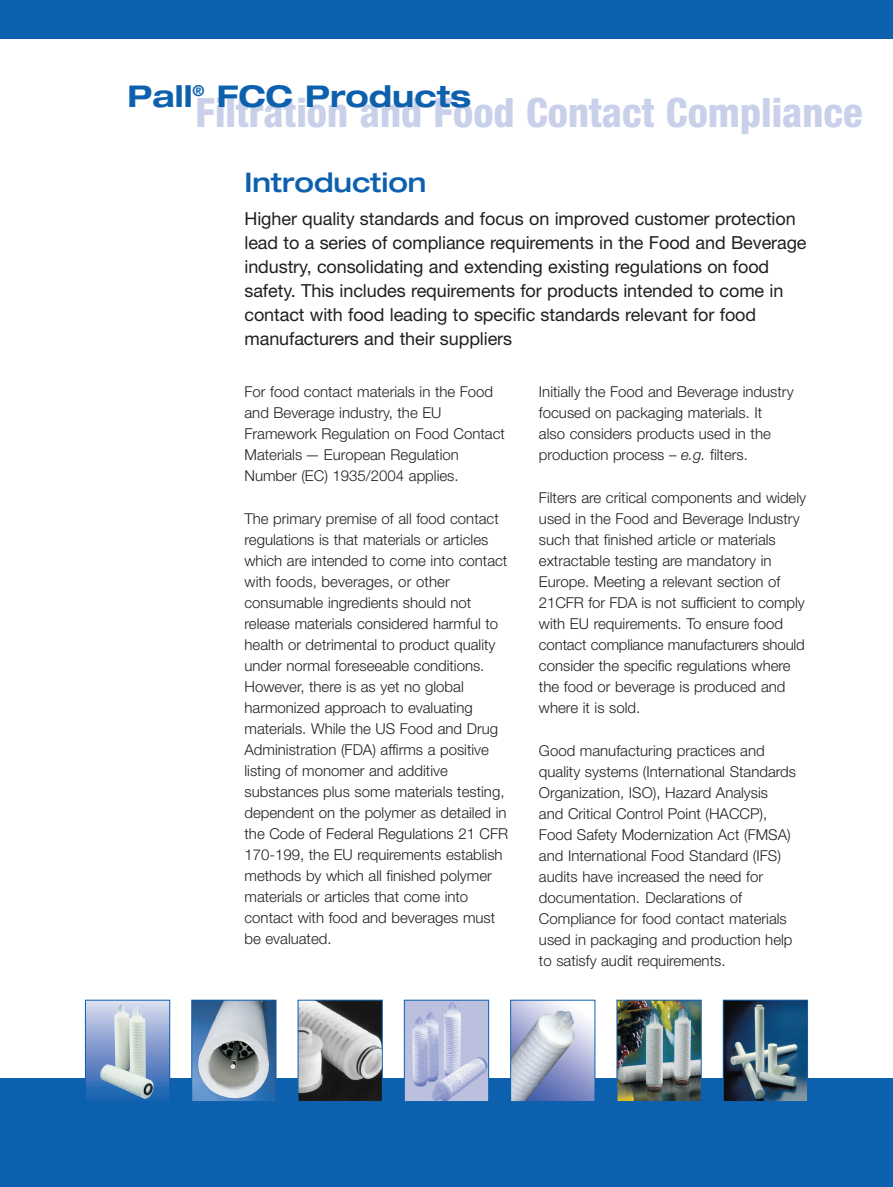
<style>
.page{position:relative;width:893px;height:1187px;background:#fff}
.page>*{position:absolute;margin:0;border:0;box-sizing:border-box;transform-origin:0 0}
.t1{font:800 condensed 40.5px "Helvetica Neue";color:#c9d0e9}
.t2{font:700 expanded 30px "Helvetica Neue";color:#0d60ae}
.t3{font:500 expanded 27px "Helvetica Neue";color:#0d60ae}
.t4{font:18px/24px "Helvetica Neue";letter-spacing:-.005em;color:#231f20}
.t5{font:300 15px/21px "Helvetica Neue";color:#231f20}
.s1{font-family:"Helvetica Neue LT Std";font-style:italic}
</style>
<div class="page">
<div style="left:0;top:1078px;width:893px;height:108px;background:#0d60ae"></div>
<div style="left:0;top:0;width:893px;height:38px;background:#0d60ae"></div>
<div style="left:86px;top:1000px;width:83px;height:100px;background:linear-gradient(to bottom,#ded9ee,#1a5bad)"></div>
<img style="left:100px;top:1002px;width:54px;height:96px">
<div style="left:85px;top:999px;width:85px;height:102px;border:1px solid #0d60ae"></div>
<img style="left:193px;top:1001px;width:81px;height:98px">
<div style="left:191px;top:999px;width:85px;height:102px;border:1px solid #0d60ae"></div>
<img style="left:300px;top:1001px;width:81px;height:98px">
<div style="left:298px;top:999px;width:85px;height:102px;border:1px solid #0d60ae"></div>
<img style="left:406px;top:1001px;width:81px;height:98px">
<div style="left:404px;top:999px;width:85px;height:102px;border:1px solid #0d60ae"></div>
<img style="left:512px;top:1001px;width:81px;height:98px">
<div style="left:510px;top:999px;width:85px;height:102px;border:1px solid #0d60ae"></div>
<img style="left:619px;top:1001px;width:81px;height:98px">
<div style="left:617px;top:999px;width:85px;height:102px;border:1px solid #0d60ae"></div>
<img style="left:725px;top:1001px;width:81px;height:98px">
<div style="left:723px;top:999px;width:85px;height:102px;border:1px solid #0d60ae"></div>
<h2 class="t2" style="left:128px;top:85px;width:345px">Pall<sup>®</sup> FCC Products</h2>
<h1 class="t1" style="left:196px;top:98px;width:668px">Filtration and Food Contact Compliance</h1>
<h3 class="t3" style="left:245px;top:172px;width:183px">Introduction</h3>
<p class="t4" style="left:245px;top:208px;width:564px">Higher quality standards and focus on improved customer protection lead to a series of compliance requirements in the Food and Beverage industry, consolidating and extending existing regulations on food safety. This includes requirements for products intended to come in contact with food leading to specific standards relevant for food manufacturers and their suppliers</p>
<p class="t5" style="left:245px;top:383px;width:262px">For food contact materials in the Food and Beverage industry, the EU Framework Regulation on Food Contact Materials — European Regulation Number (EC) 1935/2004 applies.</p>
<p class="t5" style="left:245px;top:509px;width:265px">The primary premise of all food contact regulations is that materials or articles which are intended to come into contact with foods, beverages, or other consumable ingredients should not release materials considered harmful to health or detrimental to product quality under normal foreseeable conditions.<br>However, there is as yet no global harmonized approach to evaluating materials. While the US Food and Drug Administration (FDA) affirms a positive listing of monomer and additive substances plus some materials testing, dependent on the polymer as detailed in the Code of Federal Regulations 21 CFR 170-199, the EU requirements establish methods by which all finished polymer materials or articles that come into contact with food and beverages must be evaluated.</p>
<p class="t5" style="left:539px;top:383px;width:256px">Initially the Food and Beverage industry focused on packaging materials. It<br>also considers products used in the production process – <span class="s1">e.g.</span> filters.</p>
<p class="t5" style="left:539px;top:488px;width:269px">Filters are critical components and widely used in the Food and Beverage Industry such that finished article or materials extractable testing are mandatory in Europe. Meeting a relevant section of 21CFR for FDA is not sufficient to comply with EU requirements. To ensure food contact compliance manufacturers should consider the specific regulations where the food or beverage is produced and where it is sold.</p>
<p class="t5" style="left:539px;top:741px;width:259px">Good manufacturing practices and quality systems (International Standards Organization, ISO), Hazard Analysis and Critical Control Point (HACCP), Food Safety Modernization Act (FMSA) and International Food Standard (IFS) audits have increased the need for documentation. Declarations of Compliance for food contact materials used in packaging and production help to satisfy audit requirements.</p>
</div>
